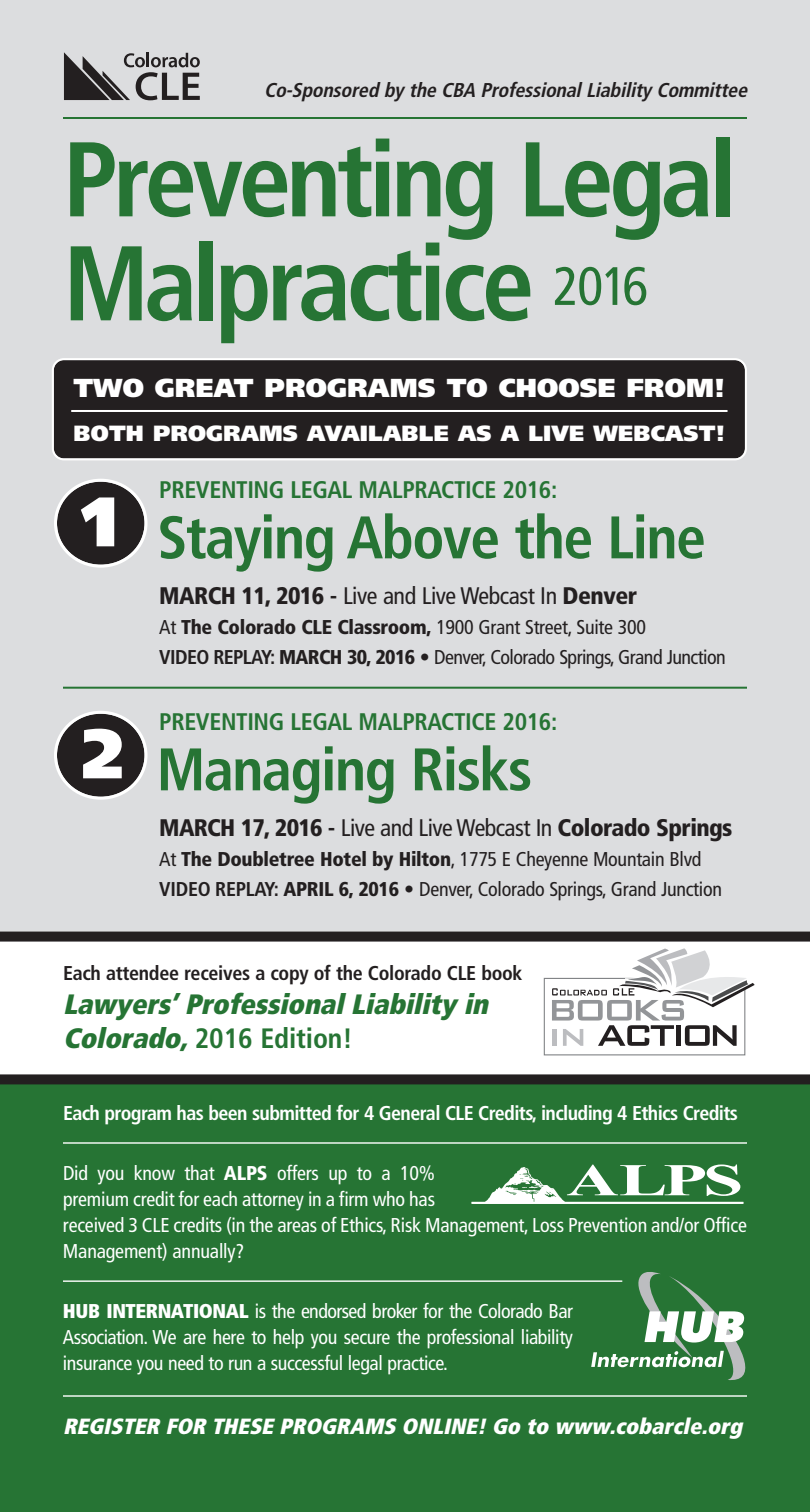
<style>
.page{position:relative;width:810px;height:1512px;background:#fff}
.page>*{position:absolute;margin:0;border:0;box-sizing:border-box;transform-origin:0 0}
.t1{font:700 condensed 106px/104px "Frutiger LT Std";letter-spacing:-.045em;color:#267434}
.t2{font:700 condensed 60px "Frutiger LT Std";letter-spacing:-.025em;color:#267434}
.t3{font:italic 900 condensed 28px/34px "Frutiger LT Std";color:#267434}
.t4{font:900 26px "Frutiger LT Std";letter-spacing:.005em;color:#fff}
.t5{font:700 condensed 24px "Frutiger LT Std";letter-spacing:-.015em;color:#267434}
.t6{font:900 condensed 24px "Frutiger LT Std";letter-spacing:-.025em;color:#231f20}
.t7{font:condensed 24px "Frutiger LT Std";letter-spacing:-.02em;color:#231f20}
.t8{font:italic 900 condensed 22px "Frutiger LT Std";color:#fff}
.t9{font:900 22px "Frutiger LT Std";letter-spacing:.005em;color:#fff}
.t10{font:condensed 20px/26px "Frutiger LT Std";letter-spacing:-.01em;color:#fff}
.t11{font:condensed 20px/30px "Frutiger LT Std";letter-spacing:-.015em;color:#231f20}
.t12{font:700 condensed 20px "Frutiger LT Std";letter-spacing:-.03em;color:#fff}
.t13{font:italic 700 condensed 20px "Frutiger LT Std";color:#231f20}
.t14{font:700 condensed 20px "Frutiger LT Std";letter-spacing:-.015em;color:#231f20}
.s1{font-weight:400;font-size:54px}
.s2{font-weight:900}
.s3{font-weight:700}
.s4{font-weight:400}
.s5{font-weight:700;font-style:normal}
</style>
<div class="page">
<div style="left:0;top:0;width:810px;height:980px;background:#dcdddf"></div>
<svg style="left:54px;top:479px;width:94px;height:89px"></svg>
<svg style="left:54px;top:711px;width:94px;height:89px"></svg>
<div style="left:0;top:987px;width:810px;height:525px;background:#267434"></div>
<div style="left:52px;top:358px;width:695px;height:102px;background:#231f20"></div>
<div style="left:0;top:939px;width:810px;height:140px;background:#fff"></div>
<svg style="left:64px;top:52px;width:136px;height:48px"></svg>
<hr style="left:63px;top:117px;width:684px;height:2px;background:#267434">
<hr style="left:63px;top:687px;width:684px;height:2px;background:#267434">
<div style="left:0;top:1074px;width:810px;height:10px;background:#231f20"></div>
<div style="left:544px;top:978px;width:201px;height:77px;border:1px solid #808285"></div>
<svg style="left:552px;top:948px;width:203px;height:98px"></svg>
<svg style="left:474px;top:1165px;width:266px;height:37px"></svg>
<hr style="left:472px;top:1202px;width:271px;height:2px;background:#fff">
<svg style="left:591px;top:1272px;width:155px;height:108px"></svg>
<div style="left:0;top:932px;width:810px;height:10px;background:#231f20"></div>
<hr style="left:71px;top:410px;width:657px;height:2px;background:#fff">
<hr style="left:63px;top:1280px;width:559px;height:2px;background:#fff">
<hr style="left:63px;top:1142px;width:684px;height:2px;background:#fff">
<hr style="left:63px;top:1395px;width:684px;height:2px;background:#fff">
<p class="t13" style="left:264px;top:82px;width:488px">Co-Sponsored by the CBA Professional Liability Committee</p>
<h1 class="t1" style="left:63px;top:136px;width:675px">Preventing Legal<br>Malpractice <span class="s1">2016</span></h1>
<h3 class="t4" style="left:74px;top:377px;width:653px">TWO GREAT PROGRAMS TO CHOOSE FROM!</h3>
<p class="t9" style="left:74px;top:424px;width:653px">BOTH PROGRAMS AVAILABLE AS A LIVE WEBCAST!</p>
<p class="t5" style="left:159px;top:480px;width:399px">PREVENTING LEGAL MALPRACTICE 2016:</p>
<h2 class="t2" style="left:82px;top:513px;width:626px"><sup>1</sup> Staying Above the Line</h2>
<p class="t7" style="left:159px;top:586px;width:479px"><span class="s2">MARCH 11, 2016</span> <span class="s3">-</span> Live and Live Webcast In <span class="s2">Denver</span></p>
<p class="t11" style="left:159px;top:614px;width:568px">At <span class="s2">The Colorado CLE Classroom,</span> 1900 Grant Street, Suite 300<br><span class="s3">VIDEO REPLAY:</span> <span class="s2">MARCH 30, 2016</span> <span class="s3">•</span> Denver, Colorado Springs, Grand Junction</p>
<p class="t5" style="left:159px;top:712px;width:399px">PREVENTING LEGAL MALPRACTICE 2016:</p>
<h2 class="t2" style="left:82px;top:745px;width:452px"><sup>2</sup> Managing Risks</h2>
<p class="t6" style="left:159px;top:818px;width:575px">MARCH 17, 2016 <span class="s3">-</span> <span class="s4">Live and Live Webcast In</span> Colorado Springs</p>
<p class="t11" style="left:159px;top:846px;width:564px">At <span class="s2">The Doubletree Hotel by Hilton</span>, 1775 E Cheyenne Mountain Blvd<br><span class="s3">VIDEO REPLAY:</span> <span class="s2">APRIL 6, 2016</span> <span class="s3">•</span> Denver, Colorado Springs, Grand Junction</p>
<p class="t14" style="left:63px;top:965px;width:461px">Each attendee receives a copy of the Colorado CLE book</p>
<h3 class="t3" style="left:63px;top:990px;width:432px">Lawyers’ Professional Liability in<br>Colorado,<span class="s5">2016 Edition!</span></h3>
<p class="t12" style="left:63px;top:1105px;width:677px">Each program has been submitted for 4 General CLE Credits, including 4 Ethics Credits</p>
<p class="t10" style="left:63px;top:1162px;width:686px">Did you know that <span class="s2">ALPS</span> offers up to a 10%<br>premium credit for each attorney in a firm who has<br>received 3 CLE credits (in the areas of Ethics, Risk Management, Loss Prevention and/or Office Management) annually?</p>
<p class="t10" style="left:63px;top:1300px;width:512px;text-align:justify"><span class="s2">HUB INTERNATIONAL</span> is the endorsed broker for the Colorado Bar Association. We are here to help you secure the professional liability insurance you need to run a successful legal practice.</p>
<p class="t8" style="left:63px;top:1417px;width:685px">REGISTER FOR THESE PROGRAMS ONLINE! Go to www.cobarcle.org</p>
</div>
